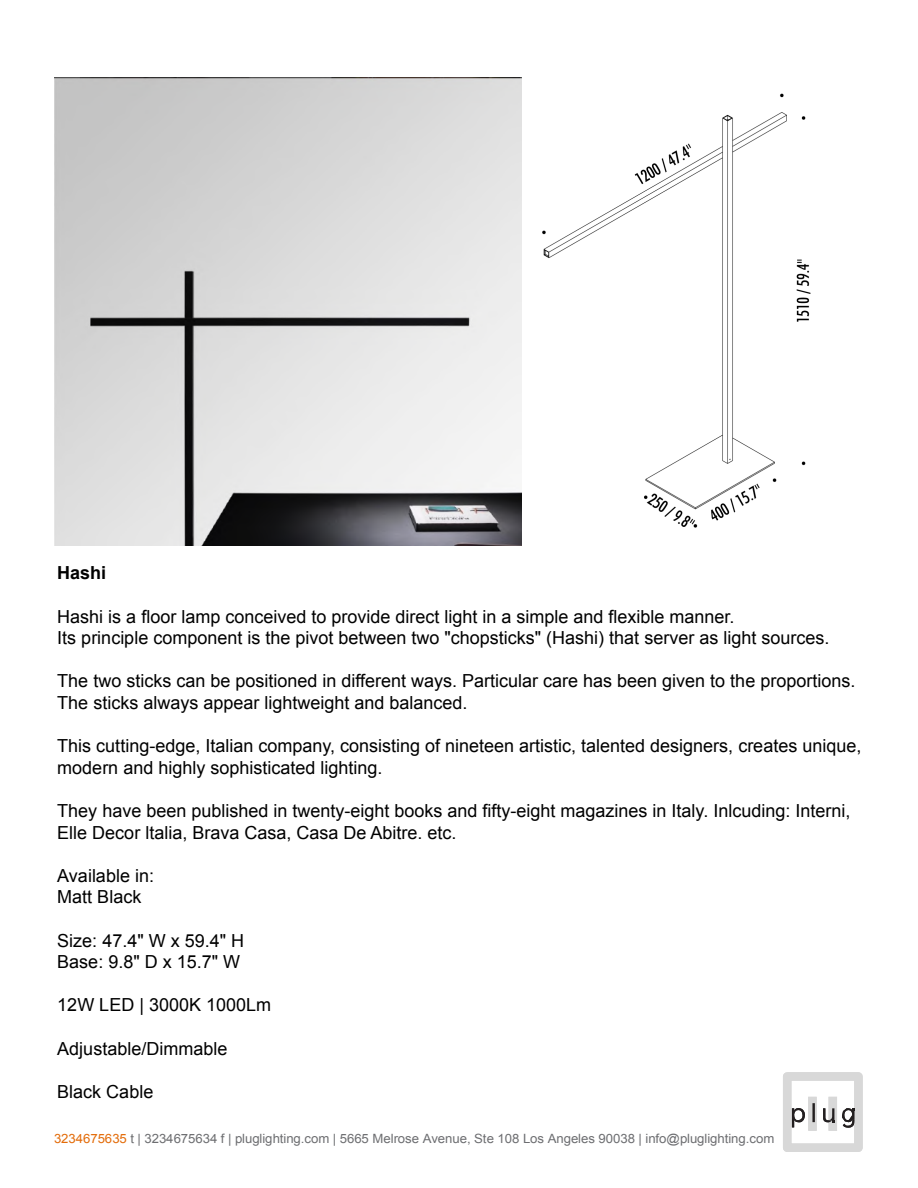
<style>
.page{position:relative;width:918px;height:1188px;background:#fff}
.page>*{position:absolute;margin:0;border:0;box-sizing:border-box;transform-origin:0 0}
.t1{font:18px/21.6px "Arial";color:#000}
.t2{font:700 18px "Arial";color:#000}
.t3{font:12.75px "Arial";letter-spacing:-.005em;color:#6d6e71}
.s1{color:#e36c0a}
</style>
<div class="page">
<div style="left:783px;top:1072px;width:80px;height:80px;border:8px solid #d8d8d8"></div>
<div style="left:808px;top:1097px;width:9px;height:34px;background:#d8d8d8"></div>
<div style="left:829px;top:1097px;width:8px;height:34px;background:#d8d8d8"></div>
<svg style="left:792px;top:1108px;width:13px;height:19px"></svg>
<hr style="left:812px;top:1103px;width:3px;height:19px;background:#231f20">
<svg style="left:823px;top:1108px;width:11px;height:14px"></svg>
<svg style="left:842px;top:1108px;width:12px;height:20px"></svg>
<img style="left:542px;top:93px;width:269px;height:435px">
<img style="left:55px;top:77px;width:467px;height:469px">
<p class="t2" style="left:57px;top:561px;width:51px">Hashi</p>
<p class="t1" style="left:57px;top:606px;width:774px">Hashi is a floor lamp conceived to provide direct light in a simple and flexible manner.<br>Its principle component is the pivot between two "chopsticks" (Hashi) that server as light sources.</p>
<p class="t1" style="left:57px;top:670px;width:800px">The two sticks can be positioned in different ways. Particular care has been given to the proportions.<br>The sticks always appear lightweight and balanced.</p>
<p class="t1" style="left:57px;top:735px;width:806px">This cutting-edge, Italian company, consisting of nineteen artistic, talented designers, creates unique, modern and highly sophisticated lighting.</p>
<p class="t1" style="left:57px;top:800px;width:795px">They have been published in twenty-eight books and fifty-eight magazines in Italy. Inlcuding: Interni,<br>Elle Decor ltalia, Brava Casa, Casa De Abitre. etc.</p>
<p class="t1" style="left:57px;top:865px;width:98px">Available in:<br>Matt Black</p>
<p class="t1" style="left:57px;top:930px;width:188px">Size: 47.4" W x 59.4" H<br>Base: 9.8" D x 15.7" W</p>
<p class="t1" style="left:57px;top:994px;width:215px">12W LED | 3000K 1000Lm</p>
<p class="t1" style="left:57px;top:1038px;width:172px">Adjustable/Dimmable</p>
<p class="t1" style="left:57px;top:1081px;width:98px">Black Cable</p>
<p class="t3" style="left:54px;top:1131px;width:722px"><span class="s1">3234675635</span> t | 3234675634 f | pluglighting.com | 5665 Melrose Avenue, Ste 108 Los Angeles 90038 | info@pluglighting.com</p>
</div>
